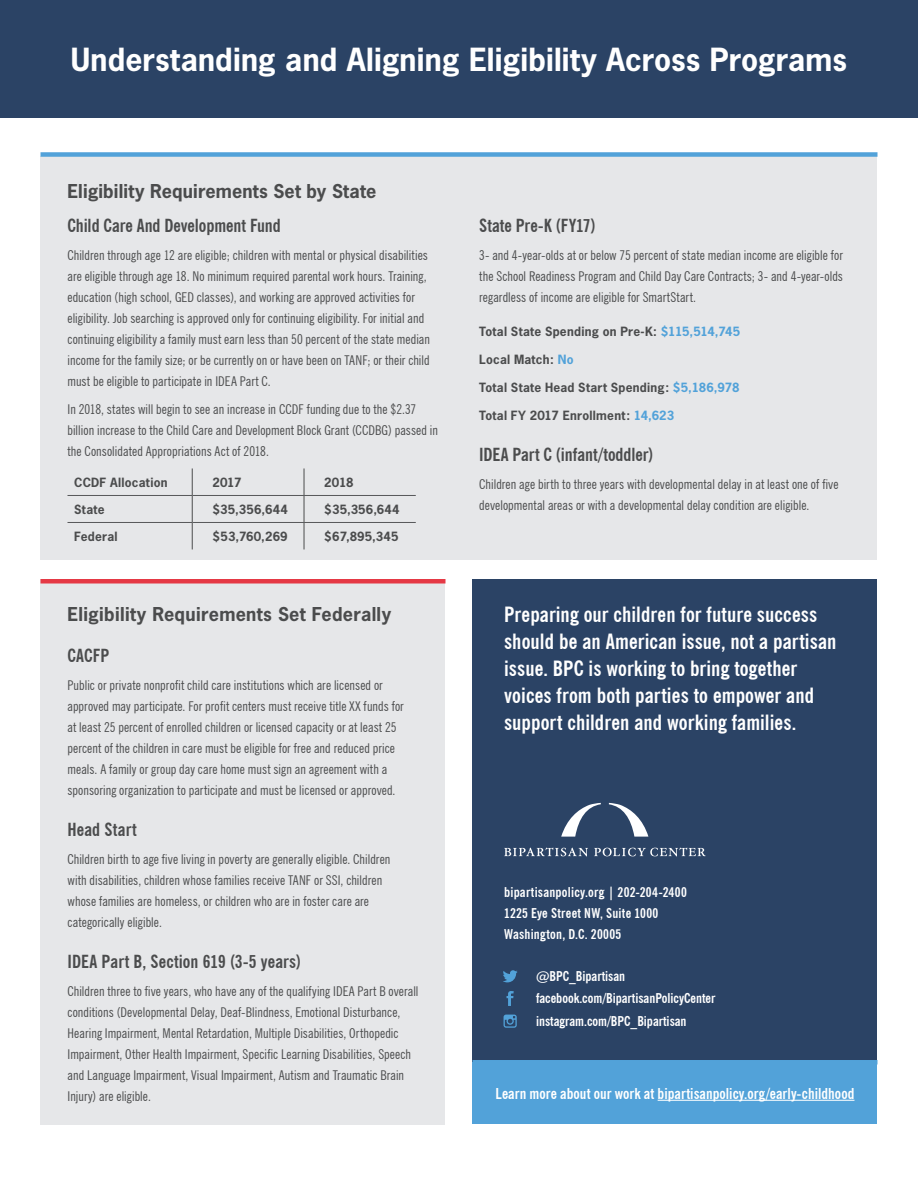
<style>
.page{position:relative;width:918px;height:1188px;background:#fff}
.page>*{position:absolute;margin:0;border:0;box-sizing:border-box;transform-origin:0 0}
.t1{font:700 30px "News Gothic";letter-spacing:.005em;color:#fff}
.Body{font:700 condensed 21px/27px "News Gothic BT";letter-spacing:.005em;color:#fff}
.Body-2{font:700 condensed 18px "News Gothic BT";color:#4b4c4d}
.Body-3{font:700 18px "News Gothic";letter-spacing:.01em;color:#4b4c4d}
.Body-4{font:700 condensed 15px "News Gothic BT";letter-spacing:.005em;color:#fff}
.Body-5{font:condensed 13.5px/21px "News Gothic BT";letter-spacing:.005em;color:#4b4c4d}
.Body-6{font:700 condensed 13.5px "News Gothic BT";color:#fff}
.Body-7{font:700 condensed 13.5px/21px "News Gothic BT";letter-spacing:.02em;color:#fff}
.Body-8{font:700 12px "News Gothic";letter-spacing:.02em;color:#4b4c4d}
.s1{color:#52a2d9}
</style>
<div class="page">
<div style="left:0;top:0;width:918px;height:117px;background:#2b4365"></div>
<div style="left:40px;top:156px;width:838px;height:403px;background:#e6e7e9"></div>
<div style="left:40px;top:579px;width:406px;height:545px;background:#e6e7e9"></div>
<div style="left:472px;top:579px;width:406px;height:543px;background:#2b4365"></div>
<svg style="left:504px;top:848px;width:84px;height:9px"></svg>
<svg style="left:594px;top:848px;width:112px;height:9px"></svg>
<svg style="left:609px;top:803px;width:39px;height:34px"></svg>
<svg style="left:561px;top:803px;width:40px;height:34px"></svg>
<svg style="left:504px;top:1015px;width:13px;height:13px"></svg>
<svg style="left:507px;top:991px;width:7px;height:15px"></svg>
<svg style="left:503px;top:970px;width:15px;height:12px"></svg>
<div style="left:472px;top:1062px;width:406px;height:62px;background:#52a2d9"></div>
<hr style="left:658px;top:1100px;width:196px;height:1px;background:#fff">
<div style="left:472px;top:1060px;width:406px;height:5px;background:#52a2d9"></div>
<div style="left:40px;top:152px;width:838px;height:5px;background:#52a2d9"></div>
<div style="left:40px;top:579px;width:406px;height:5px;background:#e53945"></div>
<svg style="left:192px;top:468px;width:1px;height:81px"></svg>
<svg style="left:304px;top:468px;width:1px;height:81px"></svg>
<hr style="left:68px;top:495px;width:124px;height:1px;background:#57585a">
<hr style="left:192px;top:495px;width:112px;height:1px;background:#57585a">
<hr style="left:304px;top:495px;width:112px;height:1px;background:#57585a">
<hr style="left:68px;top:522px;width:124px;height:1px;background:#57585a">
<hr style="left:192px;top:522px;width:112px;height:1px;background:#57585a">
<hr style="left:304px;top:522px;width:112px;height:1px;background:#57585a">
<p class="t1" style="left:71px;top:40px;width:778px">Understanding and Aligning Eligibility Across Programs</p>
<p class="Body-3" style="left:68px;top:179px;width:310px">Eligibility Requirements Set by State</p>
<p class="Body-2" style="left:68px;top:215px;width:215px">Child Care And Development Fund</p>
<p class="Body-5" style="left:68px;top:245px;width:364px">Children through age 12 are eligible; children with mental or physical disabilities are eligible through age 18. No minimum required parental work hours. Training, education (high school, GED classes), and working are approved activities for eligibility. Job searching is approved only for continuing eligibility. For initial and continuing eligibility a family must earn less than 50 percent of the state median income for the family size; or be currently on or have been on TANF; or their child must be eligible to participate in IDEA Part C.</p>
<p class="Body-5" style="left:68px;top:398px;width:372px">In 2018, states will begin to see an increase in CCDF funding due to the $2.37 billion increase to the Child Care and Development Block Grant (CCDBG) passed in the Consolidated Appropriations Act of 2018.</p>
<p class="Body-8" style="left:74px;top:474px;width:95px">CCDF Allocation</p>
<p class="Body-8" style="left:212px;top:474px;width:31px">2017</p>
<p class="Body-8" style="left:324px;top:474px;width:31px">2018</p>
<p class="Body-8" style="left:74px;top:501px;width:32px">State</p>
<p class="Body-8" style="left:212px;top:501px;width:77px">$35,356,644</p>
<p class="Body-8" style="left:324px;top:501px;width:77px">$35,356,644</p>
<p class="Body-8" style="left:74px;top:528px;width:45px">Federal</p>
<p class="Body-8" style="left:212px;top:528px;width:77px">$53,760,269</p>
<p class="Body-8" style="left:324px;top:528px;width:76px">$67,895,345</p>
<p class="Body-3" style="left:68px;top:602px;width:325px">Eligibility Requirements Set Federally</p>
<p class="Body-2" style="left:68px;top:645px;width:43px">CACFP</p>
<p class="Body-5" style="left:68px;top:674px;width:338px">Public or private nonprofit child care institutions which are licensed or approved may participate. For profit centers must receive title XX funds for at least 25 percent of enrolled children or licensed capacity or at least 25 percent of the children in care must be eligible for free and reduced price meals. A family or group day care home must sign an agreement with a sponsoring organization to participate and must be licensed or approved.</p>
<p class="Body-2" style="left:68px;top:819px;width:71px">Head Start</p>
<p class="Body-5" style="left:68px;top:848px;width:324px">Children birth to age five living in poverty are generally eligible. Children with disabilities, children whose families receive TANF or SSI, children whose families are homeless, or children who are in foster care are categorically eligible.</p>
<p class="Body-2" style="left:68px;top:951px;width:235px">IDEA Part B, Section 619 (3-5 years)</p>
<p class="Body-5" style="left:68px;top:980px;width:353px">Children three to five years, who have any of the qualifying IDEA Part B overall conditions (Developmental Delay, Deaf-Blindness, Emotional Disturbance, Hearing Impairment, Mental Retardation, Multiple Disabilities, Orthopedic Impairment, Other Health Impairment, Specific Learning Disabilities, Speech and Language Impairment, Visual Impairment, Autism and Traumatic Brain Injury) are eligible.</p>
<p class="Body-2" style="left:479px;top:215px;width:118px">State Pre-K (FY17)</p>
<p class="Body-5" style="left:479px;top:245px;width:365px;text-align:justify">3- and 4-year-olds at or below 75 percent of state median income are eligible for the School Readiness Program and Child Day Care Contracts; 3- and 4-year-olds regardless of income are eligible for SmartStart.</p>
<p class="Body-8" style="left:479px;top:324px;width:262px">Total State Spending on Pre-K: <span class="s1">$115,514,745</span></p>
<p class="Body-8" style="left:479px;top:352px;width:96px">Local Match: <span class="s1">No</span></p>
<p class="Body-8" style="left:479px;top:379px;width:262px">Total State Head Start Spending: <span class="s1">$5,186,978</span></p>
<p class="Body-8" style="left:479px;top:407px;width:196px">Total FY 2017 Enrollment: <span class="s1">14,623</span></p>
<p class="Body-2" style="left:479px;top:444px;width:176px">IDEA Part C (infant/toddler)</p>
<p class="Body-5" style="left:479px;top:473px;width:361px">Children age birth to three years with developmental delay in at least one of five developmental areas or with a developmental delay condition are eligible.</p>
<p class="Body" style="left:504px;top:601px;width:334px">Preparing our children for future success should be an American issue, not a partisan issue. BPC is working to bring together voices from both parties to empower and support children and working families.</p>
<p class="Body-7" style="left:504px;top:882px;width:184px">bipartisanpolicy.org | 202-204-2400<br>1225 Eye Street NW, Suite 1000<br>Washington, D.C. 20005</p>
<p class="Body-6" style="left:536px;top:968px;width:91px">@BPC_Bipartisan</p>
<p class="Body-6" style="left:536px;top:990px;width:181px">facebook.com/BipartisanPolicyCenter</p>
<p class="Body-6" style="left:536px;top:1013px;width:152px">instagram.com/BPC_Bipartisan</p>
<p class="Body-4" style="left:496px;top:1084px;width:361px">Learn more about our work at bipartisanpolicy.org/early-childhood</p>
</div>
